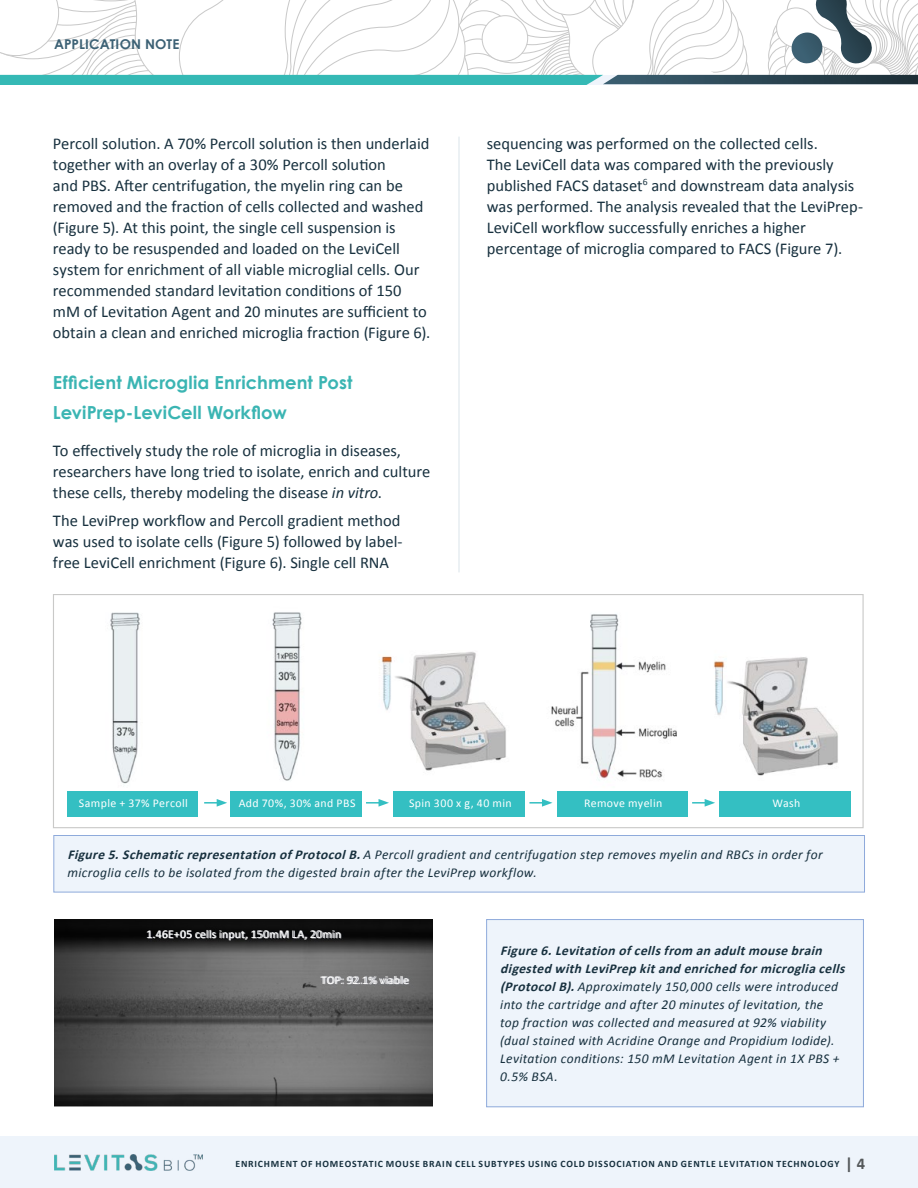
<style>
.page{position:relative;width:918px;height:1188px;background:#fff}
.page>*{position:absolute;margin:0;border:0;box-sizing:border-box;transform-origin:0 0}
.t1{font:700 18px/30px "Century Gothic";letter-spacing:.005em;color:#3bb5b3}
.t2{font:16.5px/21px "Calibri";color:#17303e}
.t3{font:italic 13.5px/18px "Calibri";letter-spacing:.025em;color:#17303e}
.t4{font:700 13.5px "Century Gothic";letter-spacing:.015em;color:#3c6175}
.t5{font:12px "Calibri";letter-spacing:.01em;color:#fff}
.t6{font:11.85px "Calibri";letter-spacing:.03em;color:#fff}
.t7{font:11.7px "Calibri";color:#fff}
.t8{font:700 9.75px "Calibri";letter-spacing:.08em;color:#17303e}
.s1{font-style:italic}
.s2{font-weight:700}
.s3{font-size:12px}
.s4{font-size:16.5px;color:#54585a}
</style>
<div class="page">
<div style="left:0;top:1136px;width:918px;height:52px;background:#eef4fb"></div>
<img style="left:54px;top:1155px;width:148px;height:15px">
<svg style="left:0;top:0;width:918px;height:84px"></svg>
<img style="left:110px;top:612px;width:728px;height:182px">
<div style="left:68px;top:791px;width:130px;height:25px;background:#34bfc2"></div>
<div style="left:230px;top:791px;width:131px;height:25px;background:#34bfc2"></div>
<div style="left:394px;top:791px;width:131px;height:25px;background:#34bfc2"></div>
<div style="left:557px;top:791px;width:130px;height:25px;background:#34bfc2"></div>
<div style="left:720px;top:791px;width:131px;height:25px;background:#34bfc2"></div>
<div style="left:53px;top:594px;width:811px;height:234px;border:1px solid #c9c9c8"></div>
<div style="left:54px;top:836px;width:811px;height:56px;background:#eef4fb"></div>
<div style="left:54px;top:835px;width:811px;height:57px;border:1px solid #8eaadb"></div>
<img style="left:54px;top:919px;width:378px;height:188px">
<div style="left:487px;top:920px;width:376px;height:187px;background:#eef4fb"></div>
<div style="left:486px;top:919px;width:378px;height:188px;border:1px solid #8eaadb"></div>
<hr style="left:459px;top:137px;width:1px;height:435px;background:#dae5ea">
<svg style="left:204px;top:799px;width:23px;height:8px"></svg>
<svg style="left:366px;top:799px;width:23px;height:8px"></svg>
<svg style="left:529px;top:799px;width:23px;height:8px"></svg>
<svg style="left:692px;top:799px;width:23px;height:8px"></svg>
<p class="t4" style="left:54px;top:34px;width:127px">APPLICATION NOTE</p>
<p class="t2" style="left:53px;top:132px;width:379px">Percoll solution. A 70% Percoll solution is then underlaid together with an overlay of a 30% Percoll solution<br>and PBS. After centrifugation, the myelin ring can be removed and the fraction of cells collected and washed (Figure 5). At this point, the single cell suspension is ready to be resuspended and loaded on the LeviCell system for enrichment of all viable microglial cells. Our recommended standard levitation conditions of 150 mM of Levitation Agent and 20 minutes are sufficient to obtain a clean and enriched microglia fraction (Figure 6).</p>
<p class="t1" style="left:53px;top:367px;width:301px">Efficient Microglia Enrichment Post<br>LeviPrep-LeviCell Workflow</p>
<p class="t2" style="left:53px;top:439px;width:379px">To effectively study the role of microglia in diseases, researchers have long tried to isolate, enrich and culture these cells, thereby modeling the disease <span class="s1">in vitro</span>.</p>
<p class="t2" style="left:53px;top:509px;width:351px">The LeviPrep workflow and Percoll gradient method was used to isolate cells (Figure 5) followed by label&shy;free LeviCell enrichment (Figure 6). Single cell RNA</p>
<p class="t2" style="left:487px;top:132px;width:378px">sequencing was performed on the collected cells.<br>The LeviCell data was compared with the previously published FACS dataset<sup>6</sup> and downstream data analysis was performed. The analysis revealed that the LeviPrep-LeviCell workflow successfully enriches a higher percentage of microglia compared to FACS (Figure 7).</p>
<p class="t6" style="left:79px;top:796px;width:111px">Sample + 37% Percoll</p>
<p class="t6" style="left:239px;top:796px;width:118px">Add 70%, 30% and PBS</p>
<p class="t6" style="left:409px;top:796px;width:104px">Spin 300 x g, 40 min</p>
<p class="t6" style="left:584px;top:796px;width:80px">Remove myelin</p>
<p class="t6" style="left:773px;top:796px;width:29px">Wash</p>
<p class="t3" style="left:68px;top:845px;width:757px"><span class="s2">Figure5.SchematicrepresentationofProtocolB.</span>A Percoll gradient and centrifugation step removes myelin and RBCs in order for microglia cells to be isolated from the digested brain after the LeviPrep workflow.</p>
<p class="t5" style="left:146px;top:927px;width:196px">1.46E+05 cells input, 150mM LA, 20min</p>
<p class="t7" style="left:321px;top:972px;width:90px">TOP: 92.1% <span class="s3">viable</span></p>
<p class="t3" style="left:500px;top:941px;width:350px"><span class="s2">Figure6.Levitationofcellsfrom anadultmousebrain digestedwithLeviPrepkitandenrichedformicrogliacells (ProtocolB).</span>Approximately 150,000 cells were introduced into the cartridge and after 20 minutes of levitation, the<br>top fraction was collected and measured at 92% viability (dual stained with Acridine Orange and Propidium Iodide).<br>Levitation conditions: 150 mM Levitation Agent in 1X PBS + 0.5% BSA.</p>
<p class="t8" style="left:236px;top:1157px;width:631px">ENRICHMENT OF HOMEOSTATIC MOUSE BRAIN CELL SUBTYPES USING COLD DISSOCIATION AND GENTLE LEVITATION TECHNOLOGY <span class="s4">| 4</span></p>
</div>
